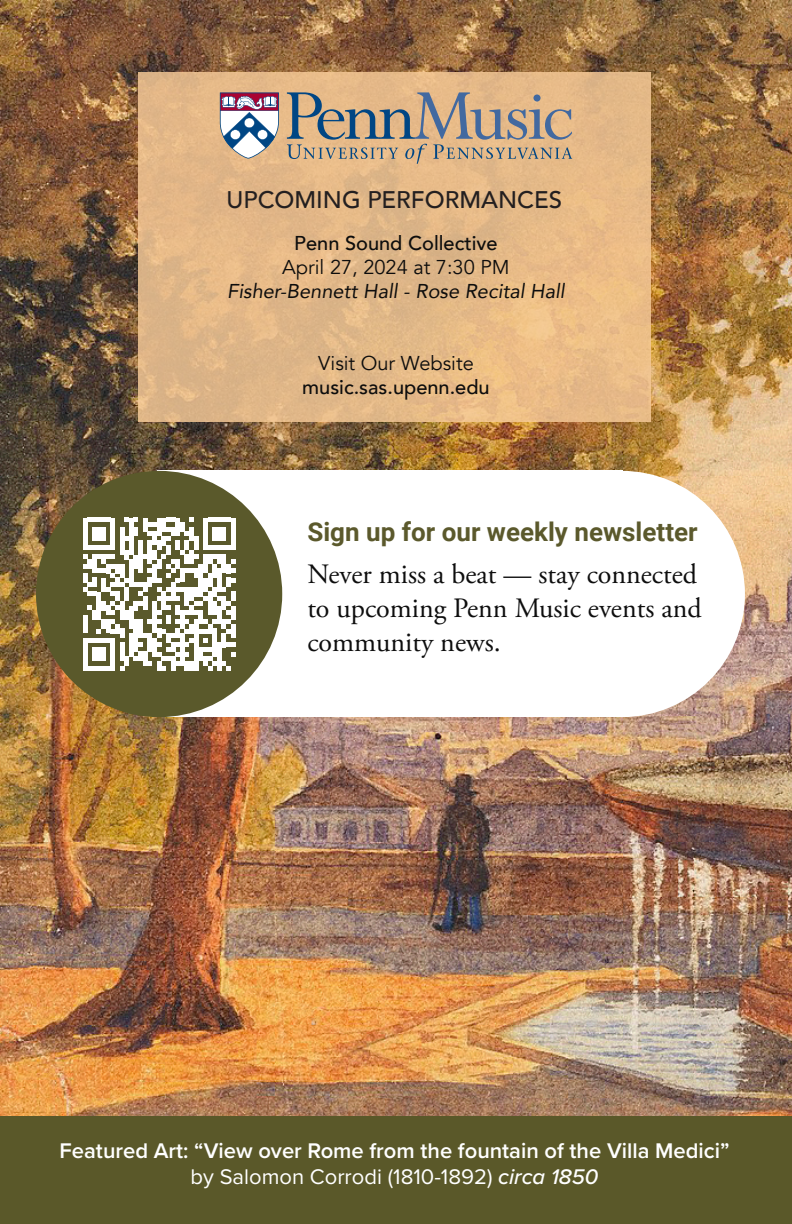
<style>
.page{position:relative;width:792px;height:1224px;background:#fff}
.page>*{position:absolute;margin:0;border:0;box-sizing:border-box;transform-origin:0 0}
.t1{font:28px/33.6px "Adobe Garamond Pro";color:#0e0e0e}
.t2{font:700 26px "Roboto";color:#5b592c}
.t3{font:500 24px "Avenir";color:#231f20}
.t4{font:600 22px "Proxima Nova";color:#fff}
.t5{font:22px "Proxima Nova";color:#fff}
.t6{font:500 20px "Avenir";color:#0d0d0d}
.t7{font:20px "Avenir";color:#0d0d0d}
.t8{font:italic 20px "Avenir";color:#0d0d0d}
.s1{font-weight:500;font-style:italic}
</style>
<div class="page">
<img style="left:0;top:0;width:792px;height:1116px">
<div style="left:138px;top:72px;width:513px;height:350px;background:linear-gradient(to right,#dfb688,#e9bc87)"></div>
<svg style="left:220px;top:93px;width:59px;height:66px"></svg>
<svg style="left:287px;top:92px;width:285px;height:72px;background:#bca58a"></svg>
<div style="left:0;top:1116px;width:792px;height:108px;background:#5a5829"></div>
<div style="left:499px;top:471px;width:246px;height:246px;background:#fff;border-radius:50%"></div>
<div style="left:158px;top:471px;width:465px;height:246px;background:#fff"></div>
<div style="left:36px;top:471px;width:246px;height:246px;background:#5a592b;border-radius:50%"></div>
<svg style="left:83px;top:518px;width:152px;height:152px"></svg>
<p class="t3" style="left:227px;top:179px;width:337px">UPCOMING PERFORMANCES</p>
<p class="t6" style="left:294px;top:226px;width:205px">Penn Sound Collective</p>
<p class="t7" style="left:282px;top:255px;width:229px">April 27, 2024 at 7:30 PM</p>
<p class="t8" style="left:227px;top:279px;width:339px">Fisher-Bennett Hall - Rose Recital Hall</p>
<p class="t7" style="left:318px;top:351px;width:157px">Visit Our Website</p>
<p class="t6" style="left:302px;top:370px;width:189px">music.sas.upenn.edu</p>
<p class="t2" style="left:307px;top:513px;width:392px">Sign up for our weekly newsletter</p>
<p class="t1" style="left:307px;top:559px;width:396px">Never miss a beat — stay connected to upcoming Penn Music events and community news.</p>
<p class="t4" style="left:60px;top:1134px;width:671px">Featured Art: “View over Rome from the fountain of the Villa Medici”</p>
<p class="t5" style="left:191px;top:1161px;width:409px">by Salomon Corrodi (1810-1892) <span class="s1">circa 1850</span></p>
</div>
